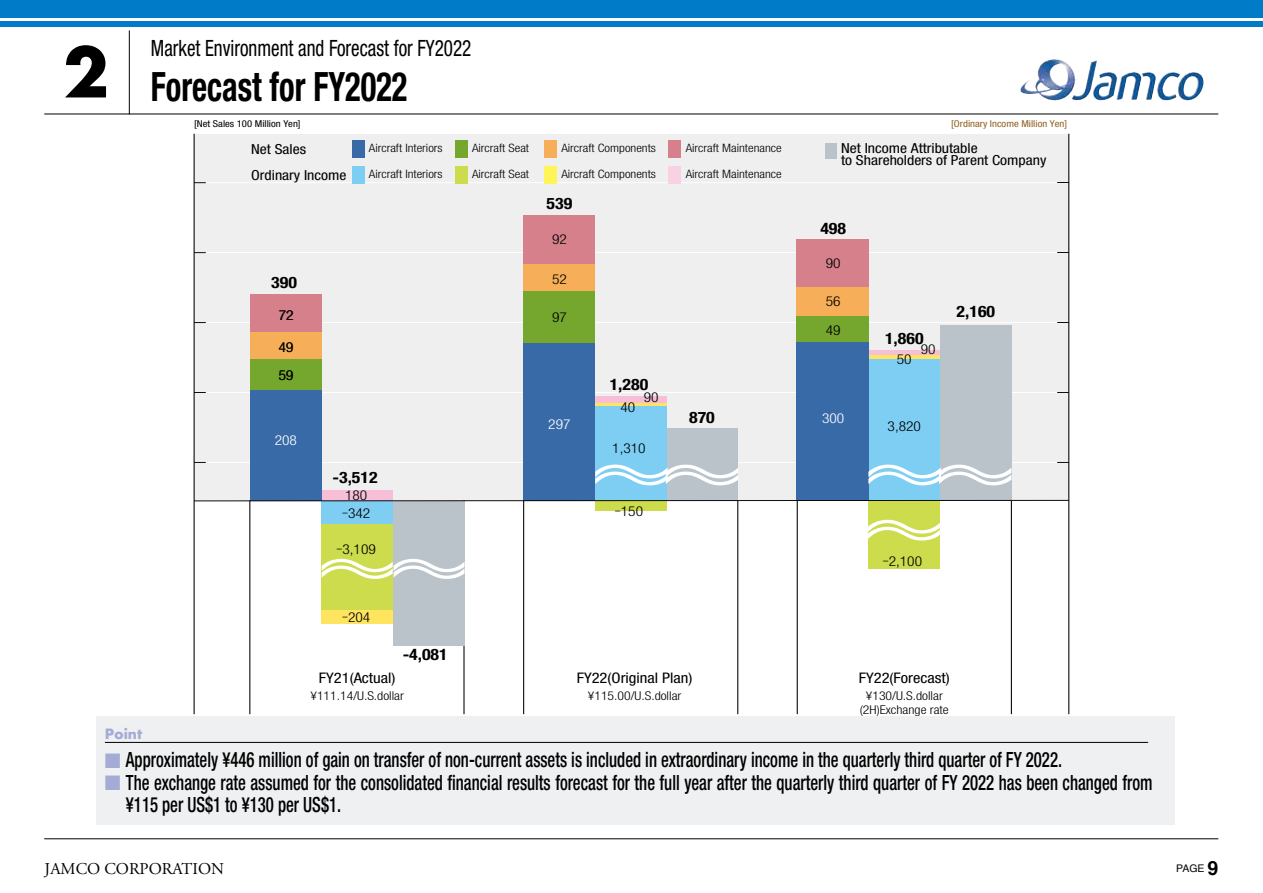
<style>
.page{position:relative;width:1263px;height:893px;background:#fff}
.page>*{position:absolute;margin:0;border:0;box-sizing:border-box;transform-origin:0 0}
.t1{font:700 67.5px "Futura";color:#000}
.t2{font:700 condensed 40.5px "Helvetica Neue";color:#000;scale:.8 1}
.t3{font:condensed 22.5px "Helvetica Neue";color:#000;scale:.85 1}
.t4{font:500 condensed 21px/22.5px "Helvetica Neue";color:#000;scale:.8 1}
.t5{font:700 19.5px "Helvetica";color:#000}
.t6{font:16.5px "Adobe Garamond Pro";color:#000}
.t7{font:700 condensed 15.75px "Helvetica Neue";color:#000;scale:1.13 1}
.t8{font:condensed 14.55px "Helvetica Neue";color:#000;scale:1.13 1}
.t9{font:condensed 13.8px/12px "Helvetica Neue";color:#000;scale:1.13 1}
.t10{font:700 13.8px "Futura";color:#a4acd6}
.t11{font:300 condensed 13.65px/28.3px "Helvetica Neue";color:#000;scale:1.13 1}
.t12{font:300 condensed 13.65px "Helvetica Neue";color:#fff;scale:1.13 1}
.t13{font:300 condensed 12.15px/14.5px "Helvetica Neue";color:#000;text-align:center;scale:1.13 1}
.t14{font:300 condensed 11.55px "Helvetica Neue";color:#000;scale:1.13 1}
.t15{font:10.5px "Helvetica";color:#000}
.t16{font:condensed 9.45px "Helvetica Neue";color:#916125;scale:1.13 1}
.t17{font:condensed 9.45px "Helvetica Neue";color:#000;scale:1.13 1}
.s1{font-family:"Koz Go Pr 6 N";font-weight:400;font-stretch:normal;font-size:10.5px}
.s2{color:#a4acd6}
</style>
<div class="page">
<div style="left:1px;top:21px;width:1262px;height:6px;background:#007bc7"></div>
<div style="left:0;top:0;width:1262px;height:17px;background:#007bc7"></div>
<img style="left:1020px;top:59px;width:57px;height:41px">
<hr style="left:44px;top:114px;width:1174px;height:1px;background:#000">
<hr style="left:44px;top:838px;width:1174px;height:1px;background:#000">
<hr style="left:129px;top:30px;width:1px;height:84px;background:#000">
<div style="left:194px;top:134px;width:875px;height:366px;background:#efefef"></div>
<hr style="left:194px;top:182px;width:873px;height:1px;background:#fff">
<hr style="left:194px;top:252px;width:873px;height:1px;background:#fff">
<hr style="left:195px;top:322px;width:873px;height:1px;background:#fff">
<hr style="left:195px;top:392px;width:873px;height:1px;background:#fff">
<hr style="left:195px;top:462px;width:873px;height:1px;background:#fff">
<hr style="left:194px;top:134px;width:1px;height:580px;background:#000">
<hr style="left:1068px;top:134px;width:1px;height:580px;background:#000">
<hr style="left:464px;top:500px;width:1px;height:214px;background:#000">
<hr style="left:249px;top:500px;width:1px;height:214px;background:#000">
<hr style="left:737px;top:500px;width:1px;height:214px;background:#000">
<hr style="left:523px;top:500px;width:1px;height:214px;background:#000">
<hr style="left:1011px;top:500px;width:1px;height:214px;background:#000">
<hr style="left:797px;top:500px;width:1px;height:214px;background:#000">
<div style="left:825px;top:143px;width:12px;height:15px;background:#b9c3c9"></div>
<div style="left:321px;top:490px;width:72px;height:12px;background:#f6bfd7"></div>
<div style="left:321px;top:610px;width:72px;height:14px;background:#ffe55f"></div>
<div style="left:321px;top:524px;width:72px;height:86px;background:#ccdc4d"></div>
<div style="left:321px;top:502px;width:72px;height:22px;background:#7ecef4"></div>
<div style="left:250px;top:295px;width:72px;height:38px;background:#d6808c"></div>
<div style="left:250px;top:333px;width:72px;height:26px;background:#f6ae58"></div>
<div style="left:250px;top:359px;width:72px;height:31px;background:#75a62d"></div>
<div style="left:250px;top:390px;width:72px;height:111px;background:#396aa8"></div>
<div style="left:393px;top:501px;width:72px;height:144px;background:#b9c3c9"></div>
<svg style="left:322px;top:559px;width:142px;height:20px"></svg>
<div style="left:940px;top:325px;width:72px;height:176px;background:#b9c3c9"></div>
<div style="left:869px;top:350px;width:71px;height:34px;background:linear-gradient(to right,#f6bfd7,#f6bfd7)"></div>
<div style="left:869px;top:356px;width:71px;height:30px;background:linear-gradient(to right,#ffe55f,#ffe55f)"></div>
<div style="left:869px;top:501px;width:71px;height:68px;background:#ccdc4d"></div>
<div style="left:869px;top:360px;width:71px;height:140px;background:#7ecef4"></div>
<div style="left:796px;top:239px;width:73px;height:48px;background:#d6808c"></div>
<div style="left:796px;top:287px;width:73px;height:29px;background:#f6ae58"></div>
<div style="left:796px;top:316px;width:73px;height:26px;background:#75a62d"></div>
<div style="left:796px;top:342px;width:73px;height:159px;background:#396aa8"></div>
<div style="left:666px;top:428px;width:72px;height:73px;background:#b9c3c9"></div>
<div style="left:595px;top:396px;width:71px;height:7px;background:#f6bfd7"></div>
<hr style="left:595px;top:403px;width:71px;height:3px;background:#ffe55f">
<div style="left:595px;top:500px;width:71px;height:10px;background:#ccdc4d"></div>
<div style="left:595px;top:406px;width:71px;height:94px;background:#7ecef4"></div>
<div style="left:523px;top:215px;width:72px;height:49px;background:#d6808c"></div>
<div style="left:523px;top:264px;width:72px;height:28px;background:#f6ae58"></div>
<div style="left:523px;top:292px;width:72px;height:51px;background:#75a62d"></div>
<div style="left:523px;top:343px;width:72px;height:158px;background:#396aa8"></div>
<svg style="left:868px;top:520px;width:72px;height:21px"></svg>
<svg style="left:595px;top:465px;width:143px;height:20px"></svg>
<svg style="left:868px;top:465px;width:143px;height:20px"></svg>
<div style="left:668px;top:141px;width:13px;height:17px;background:#d6808c"></div>
<div style="left:544px;top:141px;width:13px;height:17px;background:#f6ae58"></div>
<div style="left:455px;top:141px;width:13px;height:17px;background:#75a62d"></div>
<div style="left:352px;top:141px;width:13px;height:17px;background:#396aa8"></div>
<div style="left:668px;top:167px;width:13px;height:17px;background:#f8d1e2"></div>
<div style="left:544px;top:167px;width:13px;height:17px;background:#fff458"></div>
<div style="left:455px;top:167px;width:13px;height:17px;background:#ccdc4d"></div>
<div style="left:352px;top:167px;width:13px;height:17px;background:#7ecef4"></div>
<svg style="left:193px;top:500px;width:876px;height:1px"></svg>
<div style="left:96px;top:716px;width:1078px;height:109px;background:#eef0f1"></div>
<hr style="left:105px;top:742px;width:1043px;height:1px;background:#000">
<h1 class="t1" style="left:63px;top:23px;width:47px">2</h1>
<p class="t3" style="left:151px;top:35px;width:379px">Market Environment and Forecast for FY2022</p>
<h2 class="t2" style="left:151px;top:62px;width:322px">Forecast for FY2022</h2>
<p class="t17" style="left:194px;top:118px;width:96px">[Net Sales 100 Million Yen]</p>
<p class="t9" style="left:251px;top:143px;width:50px">Net Sales</p>
<p class="t9" style="left:251px;top:169px;width:86px">Ordinary Income</p>
<p class="t14" style="left:369px;top:142px;width:67px">Aircraft Interiors</p>
<p class="t14" style="left:369px;top:168px;width:67px">Aircraft Interiors</p>
<p class="t14" style="left:472px;top:142px;width:52px">Aircraft Seat</p>
<p class="t14" style="left:472px;top:168px;width:52px">Aircraft Seat</p>
<p class="t7" style="left:271px;top:273px;width:24px">390</p>
<p class="t11" style="left:278px;top:301px;width:15px">72</p>
<p class="t11" style="left:278px;top:333px;width:15px">49<br>59</p>
<p class="t12" style="left:275px;top:433px;width:21px">208</p>
<p class="t7" style="left:332px;top:468px;width:41px">-3,512</p>
<p class="t11" style="left:345px;top:480px;width:21px">180</p>
<p class="t11" style="left:342px;top:499px;width:26px"><span class="s1">-</span>342</p>
<p class="t11" style="left:337px;top:535px;width:36px"><span class="s1">-</span>3,109</p>
<p class="t14" style="left:561px;top:142px;width:85px">Aircraft Components</p>
<p class="t14" style="left:561px;top:168px;width:85px">Aircraft Components</p>
<p class="t7" style="left:547px;top:194px;width:24px">539</p>
<p class="t11" style="left:552px;top:225px;width:15px">92</p>
<p class="t11" style="left:552px;top:265px;width:15px">52</p>
<p class="t11" style="left:552px;top:303px;width:15px">97</p>
<p class="t12" style="left:548px;top:416px;width:21px">297</p>
<p class="t7" style="left:610px;top:375px;width:36px">1,280</p>
<p class="t11" style="left:644px;top:383px;width:15px">90</p>
<p class="t11" style="left:620px;top:393px;width:15px">40</p>
<p class="t11" style="left:612px;top:434px;width:31px">1,310</p>
<p class="t11" style="left:615px;top:497px;width:26px"><span class="s1">-</span>150</p>
<p class="t14" style="left:686px;top:142px;width:86px">Aircraft Maintenance</p>
<p class="t14" style="left:686px;top:168px;width:86px">Aircraft Maintenance</p>
<p class="t7" style="left:689px;top:408px;width:24px">870</p>
<p class="t11" style="left:342px;top:603px;width:26px"><span class="s1">-</span>204</p>
<p class="t7" style="left:403px;top:645px;width:41px">-4,081</p>
<p class="t8" style="left:319px;top:670px;width:69px">FY21(Actual(</p>
<p class="t13" style="left:310px;top:688px;width:84px">¥111.14/ .S.U dollar</p>
<p class="t8" style="left:577px;top:670px;width:104px">FY22(Original Plan(</p>
<p class="t13" style="left:588px;top:688px;width:84px">¥115.00/ .S.U dollar</p>
<p class="t16" style="left:951px;top:118px;width:104px">[Ordinary Income Million Yen[</p>
<p class="t9" style="left:841px;top:142px;width:183px">Net Income Attributable<br>to Shareholders of Parent Company</p>
<p class="t7" style="left:820px;top:218px;width:24px">498</p>
<p class="t11" style="left:826px;top:249px;width:15px">90</p>
<p class="t11" style="left:826px;top:287px;width:15px">56<br>49</p>
<p class="t12" style="left:822px;top:411px;width:21px">300</p>
<p class="t7" style="left:885px;top:329px;width:36px">1,860</p>
<p class="t11" style="left:921px;top:335px;width:15px">90</p>
<p class="t11" style="left:897px;top:345px;width:15px">50</p>
<p class="t7" style="left:956px;top:301px;width:36px">2,160</p>
<p class="t11" style="left:888px;top:411px;width:31px">3,820</p>
<p class="t11" style="left:883px;top:546px;width:36px"><span class="s1">-</span>2,100</p>
<p class="t8" style="left:859px;top:670px;width:82px">FY22(Forecast(</p>
<p class="t13" style="left:860px;top:688px;width:80px">¥130/ .S.U dollar<br>)H2( Exchange rate</p>
<p class="t10" style="left:105px;top:724px;width:39px">Point</p>
<p class="t4" style="left:105px;top:748px;width:1198px"><span class="s2">■</span> Approximately ¥446 million of gain on transfer of non-current assets is included in extraordinary income in the quarterly third quarter FYof 2022.</p>
<p class="t4" style="left:126px;top:771px;width:1285px;text-indent:-21px"><span class="s2">■</span> The exchange rate assumed for the consolidated financial results forecast for the full year after the quarterly third quarter FYof 2022 has been changed from ¥115 per US$1 to ¥130 per US$1.</p>
<p class="t6" style="left:45px;top:858px;width:181px">JAMCO CORPORATION</p>
<p class="t5" style="left:1207px;top:853px;width:12px">9</p>
<p class="t15" style="left:1176px;top:860px;width:30px">PAGE</p>
</div>
